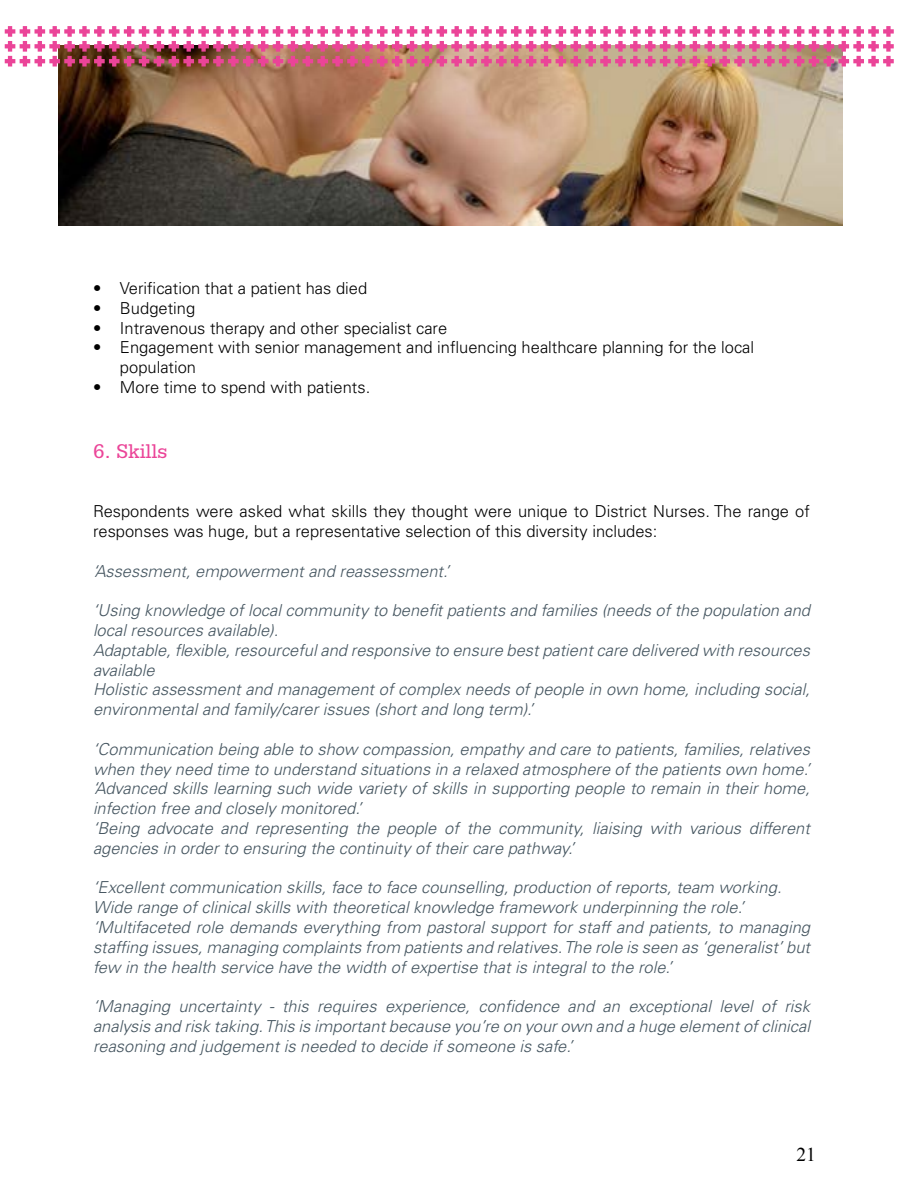
<style>
.page{position:relative;width:900px;height:1200px;background:#fff}
.page>*{position:absolute;margin:0;border:0;box-sizing:border-box;transform-origin:0 0}
.t1{font:21px "Serifa Std";color:#eb4498}
.t2{font:19.5px "Times New Roman";color:#000}
.t3{font:italic 300 16.5px/19.8px "Univers LT Std";color:#455560}
.t4{font:300 16.5px/19.8px "Univers LT Std";color:#000}
</style>
<div class="page">
<img style="left:59px;top:67px;width:783px;height:158px">
<svg style="left:5px;top:26px;width:889px;height:41px"></svg>
<p class="t4" style="left:93px;top:278px;width:276px">• Verification that a patient has died</p>
<p class="t4" style="left:93px;top:298px;width:104px">• Budgeting</p>
<p class="t4" style="left:93px;top:318px;width:356px">• Intravenous therapy and other specialist care</p>
<p class="t4" style="left:120px;top:338px;width:636px;text-indent:-27px">• Engagement with senior management and influencing healthcare planning for the local population</p>
<p class="t4" style="left:93px;top:377px;width:279px">• More time to spend with patients.</p>
<p class="t1" style="left:93px;top:439px;width:76px">6. Skills</p>
<p class="t4" style="left:93px;top:501px;width:718px">Respondents were asked what skills they thought were unique to District Nurses. The range of responses was huge, but a representative selection of this diversity includes:</p>
<p class="t3" style="left:93px;top:561px;width:358px">‘Assessment, empowerment and reassessment.’</p>
<p class="t3" style="left:93px;top:601px;width:719px">‘Using knowledge of local community to benefit patients and families (needs of the population and local resources available).<br>Adaptable, flexible, resourceful and responsive to ensure best patient care delivered with resources available<br>Holistic assessment and management of complex needs of people in own home, including social, environmental and family/carer issues (short and long term).’</p>
<p class="t3" style="left:93px;top:739px;width:718px">‘Communication being able to show compassion, empathy and care to patients, families, relatives when they need time to understand situations in a relaxed atmosphere of the patients own home.’ ‘Advanced skills learning such wide variety of skills in supporting people to remain in their home, infection free and closely monitored.’<br>‘Being advocate and representing the people of the community, liaising with various different agencies in order to ensuring the continuity of their care pathway.’</p>
<p class="t3" style="left:93px;top:878px;width:719px">‘Excellent communication skills, face to face counselling, production of reports, team working.<br>Wide range of clinical skills with theoretical knowledge framework underpinning the role.’ ‘Multifaceted role demands everything from pastoral support for staff and patients, to managing staffing issues, managing complaints from patients and relatives. The role is seen as ‘generalist’ but few in the health service have the width of expertise that is integral to the role.’</p>
<p class="t3" style="left:93px;top:997px;width:719px;text-align:justify">‘Managing uncertainty - this requires experience, confidence and an exceptional level of risk analysis and risk taking. This is important because you’re on your own and a huge element of clinical reasoning and judgement is needed to decide if someone is safe.’</p>
<p class="t2" style="left:796px;top:1141px;width:21px">21</p>
</div>
